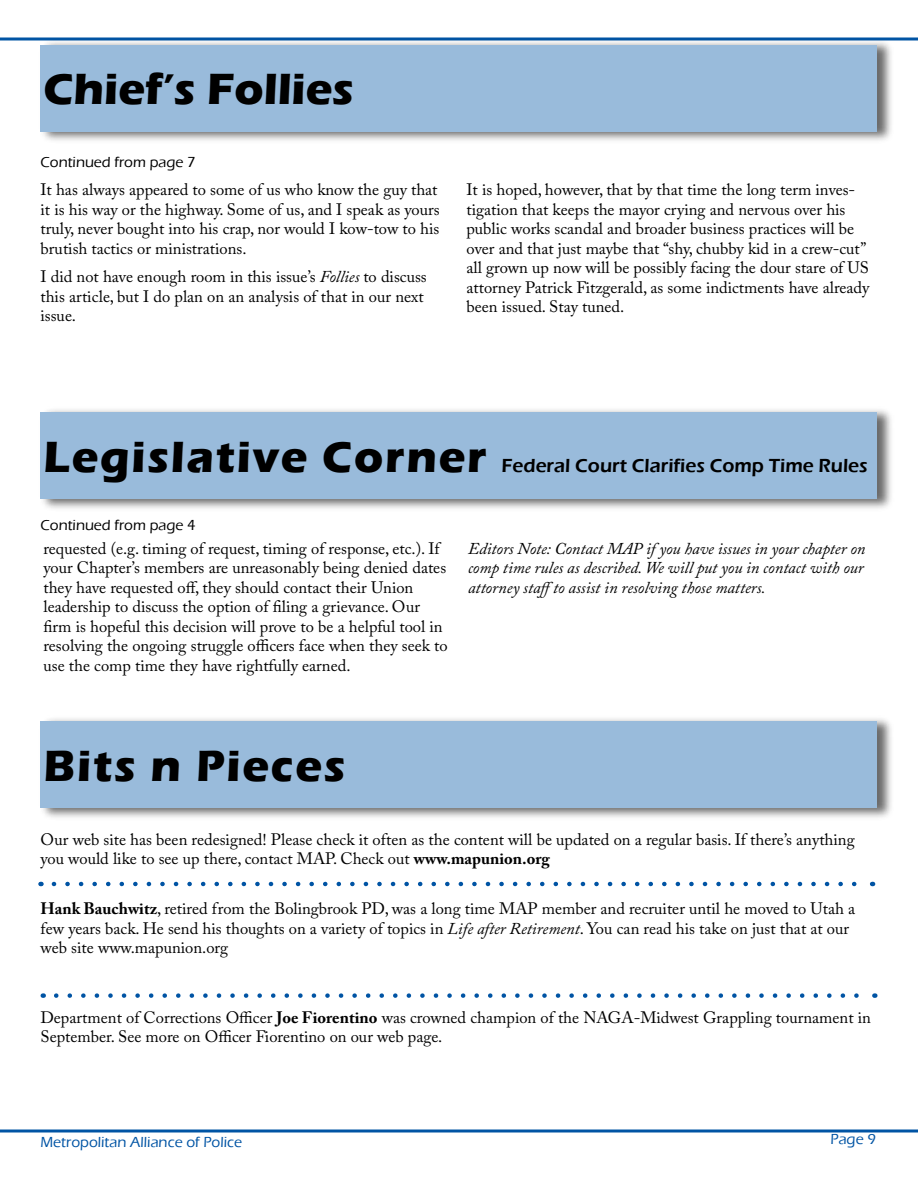
<style>
.page{position:relative;width:918px;height:1188px;background:#fff}
.page>*{position:absolute;margin:0;border:0;box-sizing:border-box;transform-origin:0 0}
.t1{font:700 45px "Eras ITC";letter-spacing:.04em;color:#000}
.t2{font:700 45px "Eras ITC";color:#000}
.t3{font:600 19.5px "Eras ITC";color:#000}
.t4{font:16.5px/19.5px "Adobe Caslon Pro";color:#000}
.t5{font:italic 16.5px/19.5px "Adobe Caslon Pro";color:#000;text-align:justify}
.t6{font:500 15px "Eras ITC";color:#000}
.t7{font:500 15px "Eras ITC";color:#0054a4}
.s1{font-style:italic}
.s2{font-weight:700}
</style>
<div class="page">
<hr style="left:0;top:38px;width:918px;height:2px;background:#0054a4">
<hr style="left:0;top:1130px;width:918px;height:2px;background:#0054a4">
<div style="left:38px;top:39px;width:856px;height:106px;background:#000;opacity:.59"></div>
<div style="left:40px;top:45px;width:838px;height:87px;background:#99bbdb"></div>
<div style="left:38px;top:406px;width:857px;height:106px;background:#000;opacity:.59"></div>
<div style="left:40px;top:412px;width:838px;height:88px;background:#99bbdb"></div>
<div style="left:38px;top:716px;width:856px;height:105px;background:#000;opacity:.59"></div>
<div style="left:40px;top:722px;width:838px;height:86px;background:#99bbdb"></div>
<svg style="left:54px;top:882px;width:803px;height:4px"></svg>
<svg style="left:56px;top:993px;width:803px;height:5px"></svg>
<h1 class="t2" style="left:44px;top:63px;width:312px">Chief’s Follies</h1>
<p class="t6" style="left:40px;top:154px;width:145px">Continued from page</p>
<p class="t4" style="left:40px;top:180px;width:401px">It has always appeared to some of us who know the guy that it is his way or the highway. Some of us, and I speak as yours truly, never bought into his crap, nor would I kow-tow to his brutish tactics or ministrations.</p>
<p class="t4" style="left:40px;top:267px;width:388px">I did not have enough room in this issue’s <span class="s1">Follies</span> to discuss this article, but I do plan on an analysis of that in our next issue.</p>
<p class="t4" style="left:466px;top:180px;width:404px">It is hoped, however, that by that time the long term inves&shy;tigation that keeps the mayor crying and nervous over his public works scandal and broader business practices will be over and that just maybe that “shy, chubby kid in a crew-cut” all grown up now will be possibly facing the dour stare of US attorney Patrick Fitzgerald, as some indictments have already been issued. Stay tuned.</p>
<h1 class="t1" style="left:44px;top:431px;width:445px">Legislative Corner</h1>
<p class="t6" style="left:40px;top:516px;width:145px">Continued from page</p>
<p class="t3" style="left:501px;top:454px;width:368px">Federal Court Clarifies Comp Time Rules</p>
<p class="t4" style="left:44px;top:538px;width:406px">requested (e.g. timing of request, timing of response, etc.). If your Chapter’s members are unreasonably being denied dates they have requested off, they should contact their Union leadership to discuss the option of filing a grievance. Our firm is hopeful this decision will prove to be a helpful tool in resolving the ongoing struggle officers face when they seek to use the comp time they have rightfully earned.</p>
<p class="t5" style="left:468px;top:538px;width:399px">Editors Note: Contact MAP if you have issues in your chapter on comp time rules as described. We will put you in contact with our attorney staffto assist in resolving those matters.</p>
<h1 class="t1" style="left:44px;top:740px;width:304px">Bits n Pieces</h1>
<p class="t4" style="left:40px;top:829px;width:816px">Our web site has been redesigned! Please check it often as the content will be updated on a regular basis. If there’s anything you would like to see up there, contact MAP. Check out <span class="s2">www.mapunion.org</span></p>
<p class="t4" style="left:40px;top:899px;width:816px"><span class="s2">Hank Bauchwitz</span>, retired from the Bolingbrook PD, was a long time MAP member and recruiter until he moved to Utah a few years back. He send his thoughts on a variety of topics in <span class="s1">Life after Retirement</span>. You can read his take on just that at our web site www.mapunion.org</p>
<p class="t4" style="left:40px;top:1007px;width:832px">Department of Corrections Officer <span class="s2">Joe Fiorentino</span> was crowned champion of the NAGA-Midwest Grappling tournament in<br>September. See more on Officer Fiorentino on our web page.</p>
<p class="t7" style="left:40px;top:1134px;width:203px">Metropolitan Alliance of Police</p>
<p class="t7" style="left:831px;top:1131px;width:35px">Page</p>
</div>
